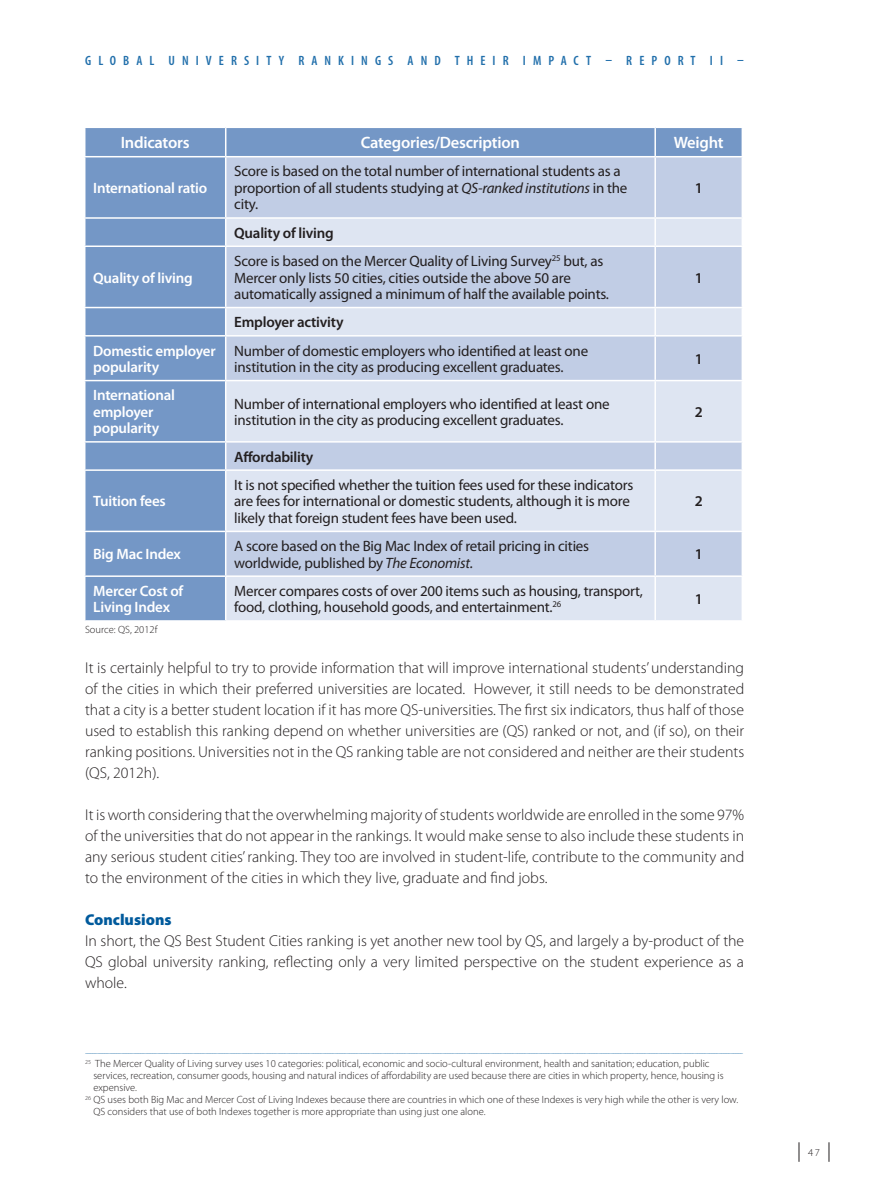
<style>
.page{position:relative;width:893px;height:1191px;background:#fff}
.page>*{position:absolute;margin:0;border:0;box-sizing:border-box;transform-origin:0 0}
.t1{font:600 16.5px "Myriad Pro";letter-spacing:-.015em;color:#fff}
.t2{font:300 15.75px/21px "Myriad Pro";color:#231f20;text-align:justify}
.t3{font:900 15.75px "Myriad Pro";color:#005a9c}
.t4{font:15px/16.5px "Myriad Pro";letter-spacing:-.015em;color:#231f20}
.t5{font:600 15px/16.5px "Myriad Pro";letter-spacing:-.015em;color:#fff}
.t6{font:600 15px "Myriad Pro";letter-spacing:-.015em;color:#231f20}
.t7{font:600 condensed 13.5px "Myriad Pro";letter-spacing:.52em;color:#216fab}
.t8{font:300 10.5px "Myriad Pro";color:#231f20}
.t9{font:6px "Minion Pro";color:#005a9c}
.s1{font-style:italic}
</style>
<div class="page">
<svg style="left:799px;top:1142px;width:1px;height:19px"></svg>
<svg style="left:829px;top:1142px;width:1px;height:19px"></svg>
<div style="left:85px;top:128px;width:657px;height:492px;background:#7497c6"></div>
<div style="left:226px;top:157px;width:516px;height:60px;background:#c1cde5"></div>
<svg style="left:226px;top:219px;width:516px;height:401px;background:#d1daec"></svg>
<svg style="left:225px;top:128px;width:1px;height:28px"></svg>
<hr style="left:654px;top:128px;width:2px;height:28px;background:#fff">
<hr style="left:84px;top:156px;width:142px;height:1px;background:#fff">
<hr style="left:226px;top:156px;width:429px;height:1px;background:#fff">
<hr style="left:225px;top:157px;width:1px;height:60px;background:#fff">
<hr style="left:655px;top:156px;width:88px;height:1px;background:#fff">
<hr style="left:654px;top:157px;width:2px;height:60px;background:#fff">
<hr style="left:84px;top:217px;width:142px;height:2px;background:#fff">
<hr style="left:226px;top:217px;width:429px;height:2px;background:#fff">
<svg style="left:225px;top:219px;width:1px;height:26px"></svg>
<hr style="left:655px;top:217px;width:88px;height:2px;background:#fff">
<hr style="left:654px;top:219px;width:2px;height:26px;background:#fff">
<hr style="left:84px;top:245px;width:142px;height:2px;background:#fff">
<hr style="left:226px;top:245px;width:429px;height:2px;background:#fff">
<hr style="left:225px;top:247px;width:1px;height:60px;background:#fff">
<hr style="left:655px;top:245px;width:88px;height:2px;background:#fff">
<hr style="left:654px;top:247px;width:2px;height:60px;background:#fff">
<hr style="left:84px;top:307px;width:142px;height:1px;background:#fff">
<hr style="left:226px;top:307px;width:429px;height:1px;background:#fff">
<svg style="left:225px;top:308px;width:1px;height:27px"></svg>
<hr style="left:655px;top:307px;width:88px;height:1px;background:#fff">
<hr style="left:654px;top:308px;width:2px;height:27px;background:#fff">
<hr style="left:84px;top:335px;width:142px;height:1px;background:#fff">
<hr style="left:226px;top:335px;width:429px;height:1px;background:#fff">
<hr style="left:225px;top:336px;width:1px;height:44px;background:#fff">
<hr style="left:655px;top:335px;width:88px;height:1px;background:#fff">
<hr style="left:654px;top:336px;width:2px;height:44px;background:#fff">
<hr style="left:84px;top:380px;width:142px;height:1px;background:#fff">
<hr style="left:226px;top:380px;width:429px;height:1px;background:#fff">
<hr style="left:225px;top:381px;width:1px;height:60px;background:#fff">
<hr style="left:655px;top:380px;width:88px;height:1px;background:#fff">
<hr style="left:654px;top:381px;width:2px;height:60px;background:#fff">
<hr style="left:84px;top:441px;width:142px;height:1px;background:#fff">
<hr style="left:226px;top:441px;width:429px;height:1px;background:#fff">
<svg style="left:225px;top:442px;width:1px;height:27px"></svg>
<hr style="left:655px;top:441px;width:88px;height:1px;background:#fff">
<hr style="left:654px;top:442px;width:2px;height:27px;background:#fff">
<hr style="left:84px;top:469px;width:142px;height:2px;background:#fff">
<hr style="left:226px;top:469px;width:429px;height:2px;background:#fff">
<hr style="left:225px;top:471px;width:1px;height:59px;background:#fff">
<hr style="left:655px;top:469px;width:88px;height:2px;background:#fff">
<hr style="left:654px;top:471px;width:2px;height:59px;background:#fff">
<hr style="left:84px;top:530px;width:142px;height:2px;background:#fff">
<hr style="left:226px;top:530px;width:429px;height:2px;background:#fff">
<hr style="left:225px;top:532px;width:1px;height:43px;background:#fff">
<hr style="left:655px;top:530px;width:88px;height:2px;background:#fff">
<hr style="left:654px;top:532px;width:2px;height:43px;background:#fff">
<hr style="left:84px;top:575px;width:142px;height:2px;background:#fff">
<hr style="left:226px;top:575px;width:429px;height:2px;background:#fff">
<hr style="left:225px;top:577px;width:1px;height:43px;background:#fff">
<hr style="left:655px;top:575px;width:88px;height:2px;background:#fff">
<hr style="left:654px;top:577px;width:2px;height:43px;background:#fff">
<p class="t7" style="left:85px;top:53px;width:632px">GLOBAL UNIVERSITY RANKINGS AND THEIR IMPACT – REPORT II</p>
<p class="t7" style="left:737px;top:53px;width:8px">–</p>
<p class="t1" style="left:121px;top:133px;width:70px">Indicators</p>
<p class="t1" style="left:361px;top:133px;width:161px">Categories/Description</p>
<p class="t1" style="left:674px;top:133px;width:51px">Weight</p>
<p class="t5" style="left:93px;top:180px;width:115px">International ratio</p>
<p class="t4" style="left:234px;top:163px;width:395px">Score is based on the total number of international students as a proportion of all students studying at <span class="s1">QS-ranked institutions</span> in the city.</p>
<p class="t6" style="left:695px;top:180px;width:10px">1</p>
<p class="t5" style="left:93px;top:269px;width:101px">Quality of living</p>
<p class="t6" style="left:234px;top:224px;width:101px">Quality of living</p>
<p class="t4" style="left:234px;top:253px;width:376px">Score is based on the Mercer Quality of Living Survey<sup>25</sup> but, as<br>Mercer only lists 50 cities, cities outside the above 50 are automatically assigned a minimum of half the available points.</p>
<p class="t6" style="left:234px;top:314px;width:111px">Employer activity</p>
<p class="t6" style="left:695px;top:269px;width:10px">1</p>
<p class="t5" style="left:93px;top:342px;width:124px">Domestic employer popularity</p>
<p class="t4" style="left:234px;top:342px;width:355px">Number of domestic employers who identified at least one institution in the city as producing excellent graduates.</p>
<p class="t6" style="left:695px;top:350px;width:10px">1</p>
<p class="t5" style="left:93px;top:387px;width:83px">International employer popularity</p>
<p class="t4" style="left:234px;top:395px;width:377px">Number of international employers who identified at least one institution in the city as producing excellent graduates.</p>
<p class="t6" style="left:695px;top:403px;width:10px">2</p>
<p class="t6" style="left:234px;top:448px;width:81px">Affordability</p>
<p class="t5" style="left:93px;top:493px;width:74px">Tuition fees</p>
<p class="t4" style="left:234px;top:477px;width:401px">It is not specified whether the tuition fees used for these indicators are fees for international or domestic students, although it is more likely that foreign student fees have been used.</p>
<p class="t6" style="left:695px;top:493px;width:10px">2</p>
<p class="t5" style="left:93px;top:546px;width:89px">Big Mac Index</p>
<p class="t4" style="left:234px;top:538px;width:356px">A score based on the Big Mac Index of retail pricing in cities worldwide, published by <span class="s1">The Economist.</span></p>
<p class="t6" style="left:695px;top:546px;width:10px">1</p>
<p class="t5" style="left:93px;top:583px;width:92px">Mercer Cost of<br>Living Index</p>
<p class="t4" style="left:234px;top:583px;width:410px">Mercer compares costs of over 200 items such as housing, transport, food, clothing, household goods, and entertainment.<sup>26</sup></p>
<p class="t6" style="left:695px;top:591px;width:10px">1</p>
<p class="t8" style="left:85px;top:624px;width:74px">Source: QS, 2012f</p>
<p class="t2" style="left:85px;top:657px;width:661px">It is certainly helpful to try to provide information that will improve international students’ understanding of the cities in which their preferred universities are located. However, it still needs to be demonstrated that a city is a better student location if it has more QS-universities. The first six indicators, thus half of those used to establish this ranking depend on whether universities are (QS) ranked or not, and (if so), on their ranking positions. Universities not in the QS ranking table are not considered and neither are their students (QS, 2012h).</p>
<p class="t2" style="left:85px;top:804px;width:661px">It is worth considering that the overwhelming majority of students worldwide are enrolled in the some 97% of the universities that do not appear in the rankings. It would make sense to also include these students in any serious student cities’ ranking. They too are involved in student-life, contribute to the community and to the environment of the cities in which they live, graduate and find jobs.</p>
<p class="t3" style="left:85px;top:910px;width:88px">Conclusions</p>
<p class="t2" style="left:85px;top:930px;width:661px">In short, the QS Best Student Cities ranking is yet another new tool by QS, and largely a by-product of the QS global university ranking, reflecting only a very limited perspective on the student experience as a whole.</p>
<p class="t9" style="left:85px;top:1049px;width:660px">––––––––––––––––––––––––––––––––––––––––––––––––––––––––––––––––––––––––––––––––––––––––––––––––––––––––––––––––––––––––––––––––––––––––––––––––––––––––––––––––––––––––––––––––––––––––––––––––––––––––––––––––––––––––––––––––––––––––––––––––––––––––––––––––––––––––––––––––––</p>
<p class="t8" style="left:85px;top:1058px;width:626px"><sup>25</sup> The Mercer Quality of Living survey uses 10 categories: political, economic and socio-cultural environment, health and sanitation; education, public</p>
<p class="t8" style="left:93px;top:1070px;width:632px">services, recreation, consumer goods, housing and natural indices of affordability are used because there are cities in which property, hence, housing is</p>
<p class="t8" style="left:93px;top:1082px;width:45px">expensive.</p>
<p class="t8" style="left:85px;top:1094px;width:655px"><sup>26</sup> QS uses both Big Mac and Mercer Cost of Living Indexes because there are countries in which one of these Indexes is very high while the other is very low.</p>
<p class="t8" style="left:93px;top:1106px;width:394px">QS considers that use of both Indexes together is more appropriate than using just one alone.</p>
<p class="t8" style="left:808px;top:1146px;width:13px">47</p>
</div>
